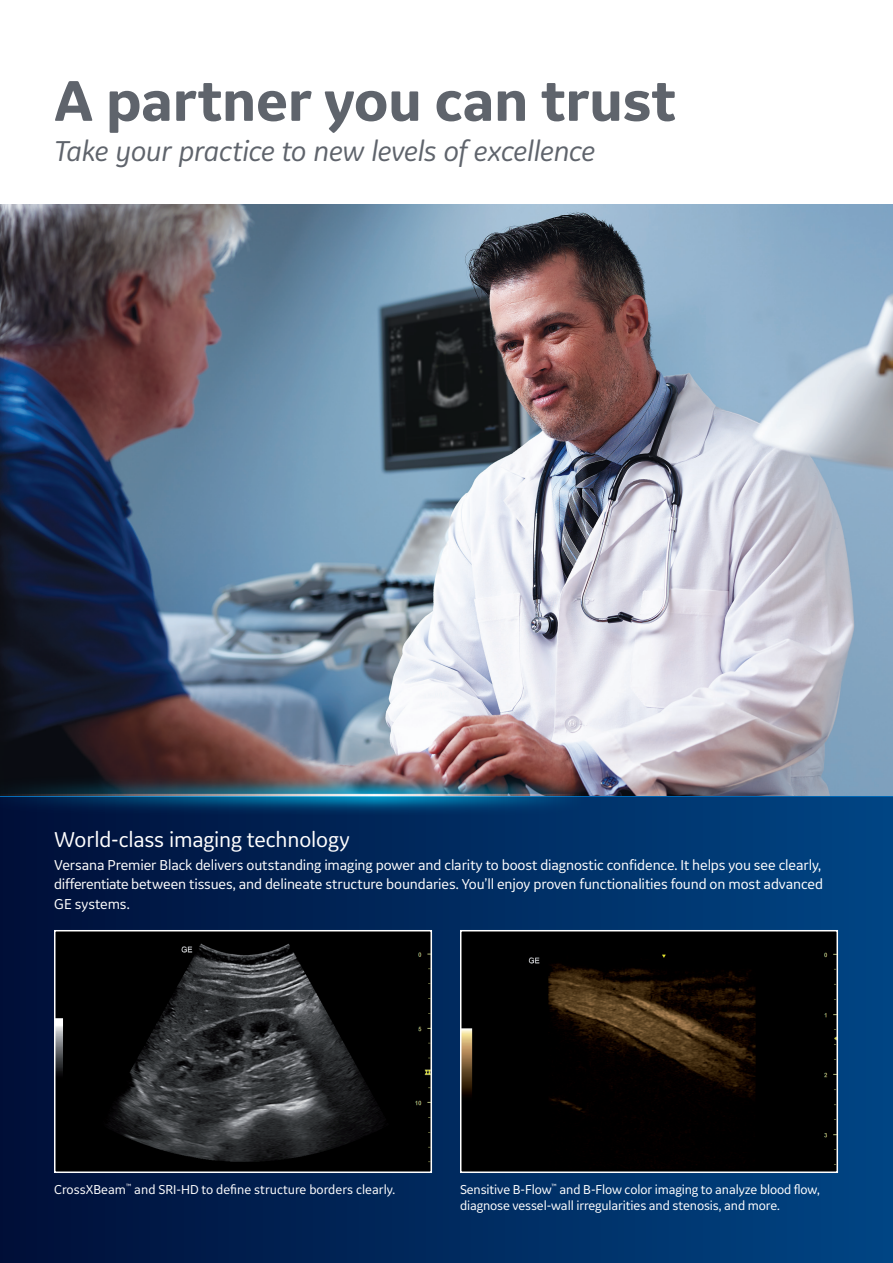
<style>
.page{position:relative;width:893px;height:1263px;background:#fff}
.page>*{position:absolute;margin:0;border:0;box-sizing:border-box;transform-origin:0 0}
.t1{font:700 60px "GE Inspira Sans";letter-spacing:-.01em;color:#5f646c}
.t2{font:italic 30px "GE Inspira Sans";letter-spacing:-.015em;color:#5f646c}
.t3{font:22.5px "GE Inspira Sans";letter-spacing:-.01em;color:#fff}
.t4{font:15px/19.5px "GE Inspira Sans";letter-spacing:-.01em;color:#fff}
.t5{font:13.5px/16.5px "GE Inspira Sans";letter-spacing:-.01em;color:#fff}
</style>
<div class="page">
<img style="left:0;top:204px;width:893px;height:592px">
<div style="left:0;top:796px;width:893px;height:467px;background:linear-gradient(to right,#000e38,#004585)"></div>
<img style="left:57px;top:933px;width:372px;height:237px">
<div style="left:54px;top:930px;width:378px;height:243px;border:2px solid #fff"></div>
<img style="left:463px;top:934px;width:372px;height:235px">
<div style="left:460px;top:930px;width:378px;height:243px;border:2px solid #fff"></div>
<img style="left:0;top:774px;width:583px;height:43px">
<h1 class="t1" style="left:54px;top:64px;width:624px">A partner you can trust</h1>
<h2 class="t2" style="left:54px;top:132px;width:543px">Take your practice to new levels of excellence</h2>
<h3 class="t3" style="left:54px;top:825px;width:297px">World-class imaging technology</h3>
<p class="t4" style="left:54px;top:854px;width:770px">Versana Premier Black delivers outstanding imaging power and clarity to boost diagnostic confidence. It helps you see clearly, differentiate between tissues, and delineate structure boundaries. You’ll enjoy proven functionalities found on most advanced<br>GE systems.</p>
<p class="t5" style="left:54px;top:1181px;width:343px">CrossXBeam<sup>™</sup> and SRI-HD to define structure borders clearly.</p>
<p class="t5" style="left:460px;top:1181px;width:361px">Sensitive B-Flow<sup>™</sup> and B-Flow color imaging to analyze blood flow, diagnose vessel-wall irregularities and stenosis, and more.</p>
</div>
